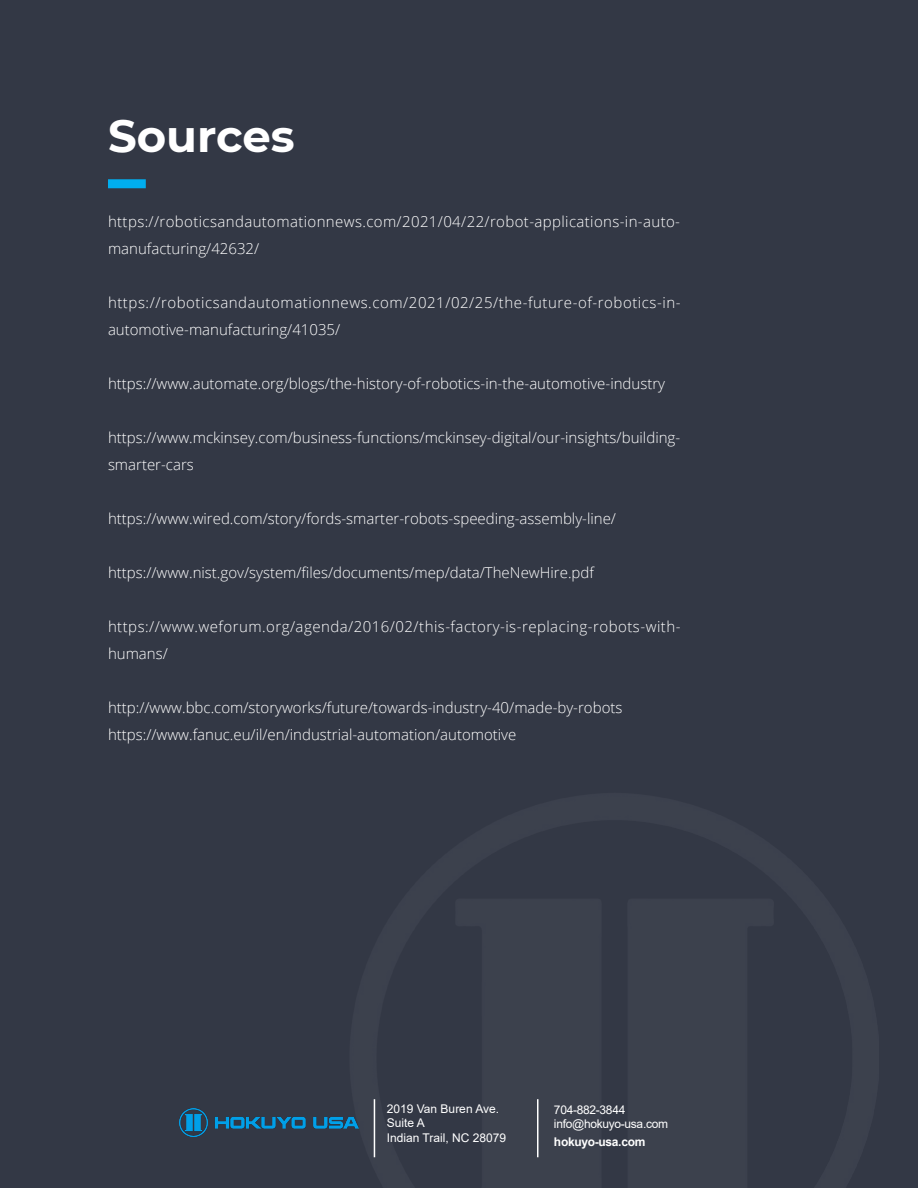
<style>
.page{position:relative;width:918px;height:1188px;background:#333845}
.page>*{position:absolute;margin:0;border:0;box-sizing:border-box;transform-origin:0 0}
.t1{font:700 45px "Montserrat";color:#fff}
.t2{font:300 15px/27px "Open Sans";color:#fff}
.t3{font:300 15px/27px "Open Sans";letter-spacing:.035em;color:#fff}
.t4{font:300 15px/27px "Open Sans";letter-spacing:.025em;color:#fff}
.t5{font:300 15px/27px "Open Sans";letter-spacing:.03em;color:#fff}
.t6{font:12px/14.4px "Arial";color:#fff}
.t7{font:12px/14.4px "Arial";letter-spacing:-.025em;color:#fff}
.t8{font:700 12px "Arial";letter-spacing:-.025em;color:#fff}
</style>
<div class="page">
<div style="left:108px;top:179px;width:38px;height:9px;background:#00aeef"></div>
<img style="left:179px;top:1109px;width:29px;height:28px">
<img style="left:214px;top:1117px;width:144px;height:12px">
<hr style="left:374px;top:1099px;width:1px;height:58px;background:#fff">
<hr style="left:537px;top:1099px;width:1px;height:58px;background:#fff">
<h1 class="t1" style="left:108px;top:103px;width:188px">Sources</h1>
<p class="t4" style="left:108px;top:207px;width:574px">https://roboticsandautomationnews.com/2021/04/22/robot-applications-in-auto&shy;manufacturing/42632/</p>
<p class="t3" style="left:108px;top:288px;width:574px">https://roboticsandautomationnews.com/2021/02/25/the-future-of-robotics-in&shy;automotive-manufacturing/41035/</p>
<p class="t2" style="left:108px;top:369px;width:559px">https://www.automate.org/blogs/the-history-of-robotics-in-the-automotive-industry</p>
<p class="t2" style="left:108px;top:423px;width:574px">https://www.mckinsey.com/business-functions/mckinsey-digital/our-insights/building&shy;smarter-cars</p>
<p class="t2" style="left:108px;top:504px;width:510px">https://www.wired.com/story/fords-smarter-robots-speeding-assembly-line/</p>
<p class="t2" style="left:108px;top:558px;width:487px">https://www.nist.gov/system/files/documents/mep/data/TheNewHire.pdf</p>
<p class="t5" style="left:108px;top:612px;width:574px">https://www.weforum.org/agenda/2016/02/this-factory-is-replacing-robots-with&shy;humans/</p>
<p class="t2" style="left:108px;top:693px;width:516px">http://www.bbc.com/storyworks/future/towards-industry-40/made-by-robots https://www.fanuc.eu/il/en/industrial-automation/automotive</p>
<p class="t6" style="left:387px;top:1102px;width:121px">2019 Van Buren Ave.<br>Suite A<br>Indian Trail, NC 28079</p>
<p class="t7" style="left:554px;top:1102px;width:116px">704-882-3844 info@hokuyo-usa.com</p>
<p class="t8" style="left:554px;top:1133px;width:93px">hokuyo-usa.com</p>
</div>
